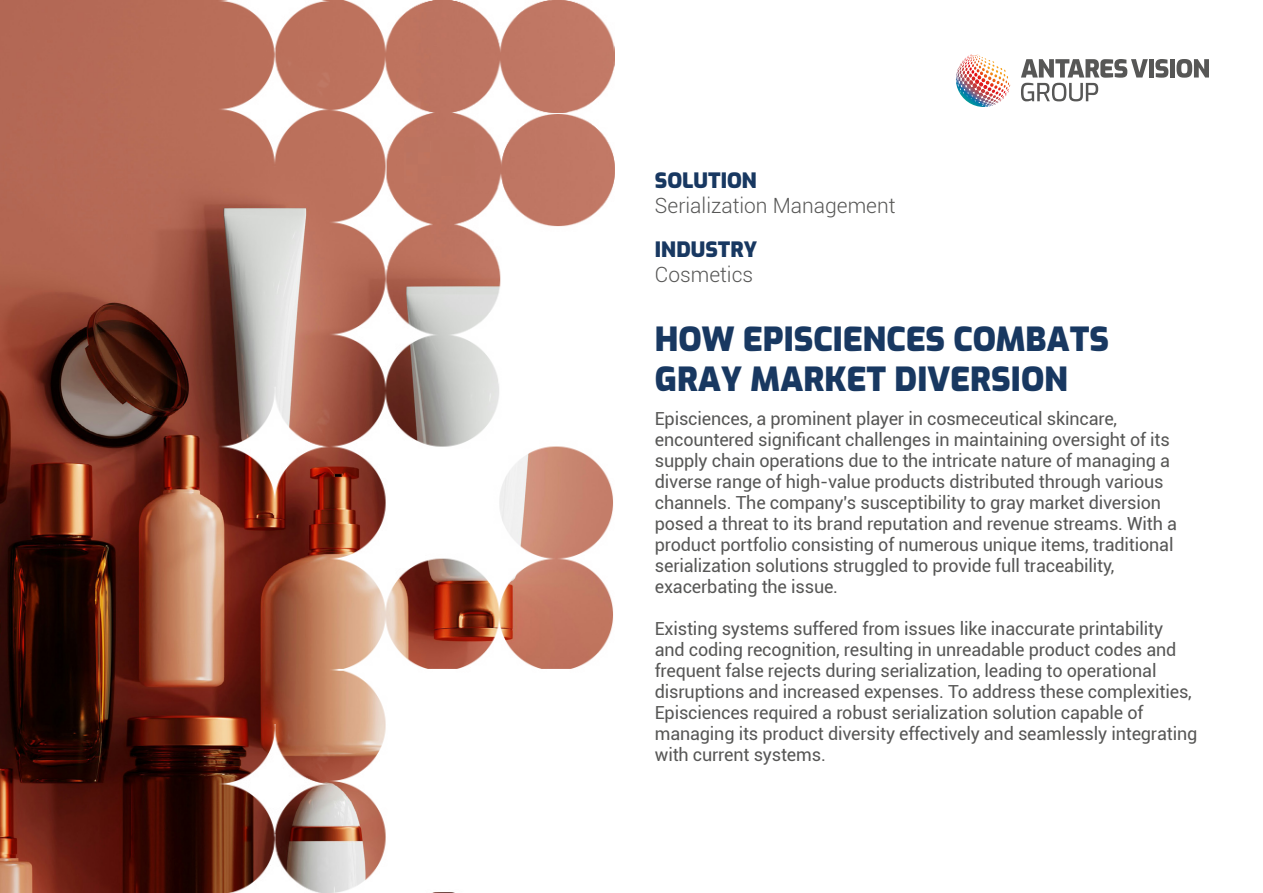
<style>
.page{position:relative;width:1263px;height:893px;background:#fff}
.page>*{position:absolute;margin:0;border:0;box-sizing:border-box;transform-origin:0 0}
.t1{font:33px/39.6px "Exo";color:#183861}
.t2{font:300 21px "Roboto";color:#575756}
.t3{font:21px "Exo";color:#183861}
.t4{font:18px/21px "Roboto";letter-spacing:-.01em;color:#575756}
</style>
<div class="page">
<img style="left:0;top:0;width:162px;height:893px">
<img style="left:162px;top:0;width:453px;height:893px">
<div style="left:1149px;top:59px;width:5px;height:19px;background:#575756"></div>
<svg style="left:1155px;top:59px;width:13px;height:19px"></svg>
<div style="left:1170px;top:59px;width:5px;height:19px;background:#575756"></div>
<svg style="left:1176px;top:59px;width:33px;height:19px"></svg>
<svg style="left:1021px;top:59px;width:127px;height:42px"></svg>
<svg style="left:964px;top:54px;width:19px;height:6px"></svg>
<div style="left:405px;top:137px;width:70px;height:46px;background:#bc7460"></div>
<p class="t3" style="left:655px;top:165px;width:104px">SOLUTION</p>
<p class="t2" style="left:655px;top:191px;width:242px">Serialization Management</p>
<p class="t3" style="left:655px;top:234px;width:104px">INDUSTRY</p>
<p class="t2" style="left:655px;top:260px;width:100px">Cosmetics</p>
<h1 class="t1" style="left:655px;top:318px;width:456px">HOW EPISCIENCES COMBATS<br>GRAY MARKET DIVERSION</h1>
<p class="t4" style="left:655px;top:407px;width:524px">Episciences, a prominent player in cosmeceutical skincare, encountered significant challenges in maintaining oversight of its supply chain operations due to the intricate nature of managing a diverse range of high-value products distributed through various channels. The company's susceptibility to gray market diversion posed a threat to its brand reputation and revenue streams. With a product portfolio consisting of numerous unique items, traditional serialization solutions struggled to provide full traceability, exacerbating the issue.</p>
<p class="t4" style="left:655px;top:617px;width:544px">Existing systems suffered from issues like inaccurate printability and coding recognition, resulting in unreadable product codes and frequent false rejects during serialization, leading to operational disruptions and increased expenses. To address these complexities, Episciences required a robust serialization solution capable of managing its product diversity effectively and seamlessly integrating with current systems.</p>
</div>
